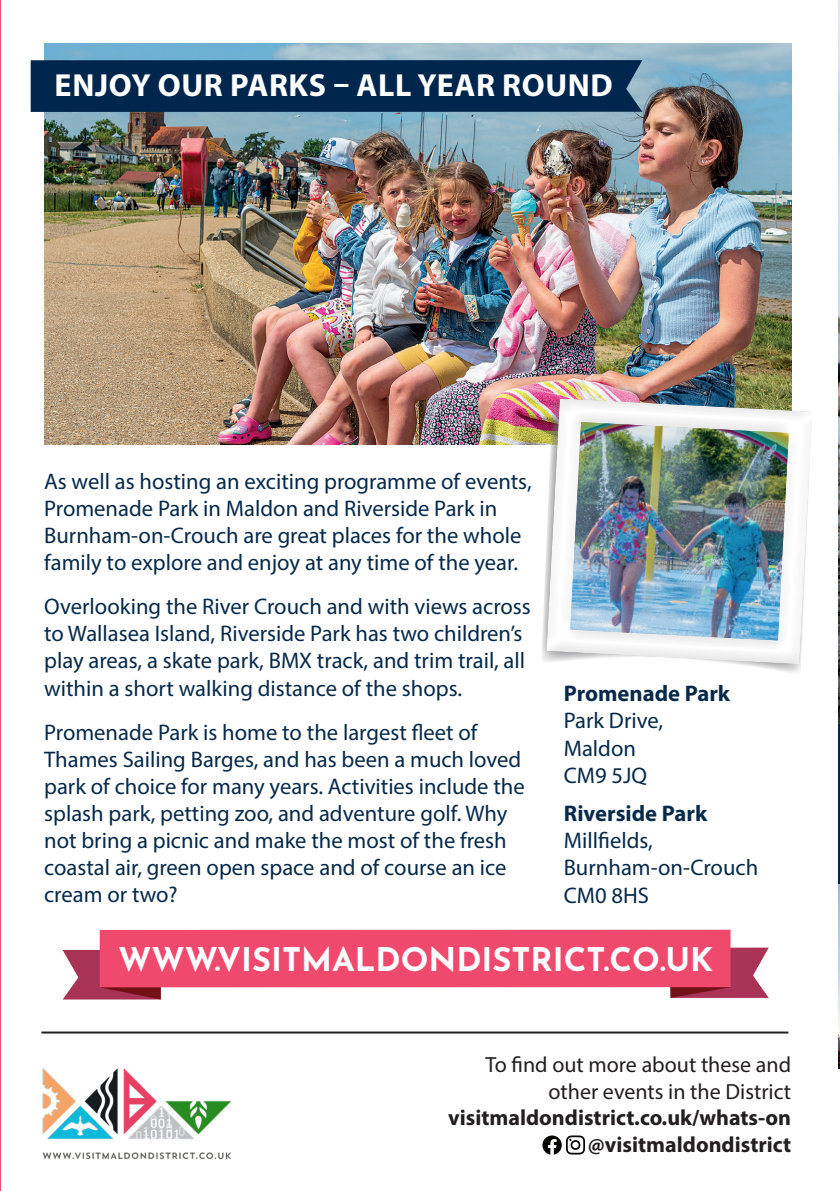
<style>
.page{position:relative;width:840px;height:1191px;background:#fff}
.page>*{position:absolute;margin:0;border:0;box-sizing:border-box;transform-origin:0 0}
.t1{font:700 32.6px "Josefin Sans";color:#fff}
.t2{font:700 32px "Myriad Pro";letter-spacing:.02em;color:#fff}
.t3{font:22.6px/27.2px "Myriad Pro";color:#072a4a}
.t4{font:700 22px/26.4px "Myriad Pro";color:#231f20;text-align:right}
.s1{font-weight:700}
.s2{font-weight:400}
</style>
<div class="page">
<hr style="left:0;top:0;width:1px;height:1191px;background:#ef4a6d">
<img style="left:838px;top:0;width:1px;height:724px">
<img style="left:44px;top:43px;width:747px;height:401px">
<hr style="left:41px;top:1031px;width:747px;height:2px;background:#231f20">
<hr style="left:837px;top:724px;width:2px;height:165px;background:#00264d">
<img style="left:837px;top:884px;width:2px;height:184px">
<svg style="left:542px;top:1135px;width:42px;height:19px"></svg>
<svg style="left:63px;top:950px;width:98px;height:49px;background:#ad4c65"></svg>
<svg style="left:669px;top:947px;width:99px;height:51px;background:#af4e68"></svg>
<div style="left:100px;top:929px;width:630px;height:58px;background:#ef4a6d"></div>
<div style="left:31px;top:60px;width:611px;height:52px;background:#00264d"></div>
<svg style="left:540px;top:400px;width:260px;height:273px"></svg>
<img style="left:543px;top:396px;width:269px;height:271px">
<img style="left:42px;top:1068px;width:189px;height:92px">
<p class="t2" style="left:55px;top:64px;width:559px">ENJOY OUR PARKS – ALL YEAR ROUND</p>
<p class="t3" style="left:44px;top:467px;width:488px">As well as hosting an exciting programme of events, Promenade Park in Maldon and Riverside Park in Burnham-on-Crouch are great places for the whole family to explore and enjoy at any time of the year.</p>
<p class="t3" style="left:44px;top:592px;width:488px">Overlooking the River Crouch and with views across to Wallasea Island, Riverside Park has two children’s play areas, a skate park, BMX track, and trim trail, all within a short walking distance of the shops.</p>
<p class="t3" style="left:44px;top:718px;width:482px">Promenade Park is home to the largest fleet of Thames Sailing Barges, and has been a much loved park of choice for many years. Activities include the splash park, petting zoo, and adventure golf. Why not bring a picnic and make the most of the fresh coastal air, green open space and of course an ice cream or two?</p>
<p class="t3" style="left:563px;top:679px;width:168px"><span class="s1">Promenade Park<br></span>Park Drive,<br>Maldon<br>CM9 5JQ</p>
<p class="t3" style="left:563px;top:799px;width:196px"><span class="s1">Riverside Park<br></span>Millfields,<br>Burnham-on-Crouch<br>CM0 8HS</p>
<p class="t1" style="left:118px;top:930px;width:596px">WWW.VISITMALDONDISTRICT.CO.UK</p>
<p class="t4" style="left:448px;top:1051px;width:344px"><span class="s2">To find out more about these and other events in the District </span>visitmaldondistrict.co.uk/whats-on @visitmaldondistrict</p>
</div>
